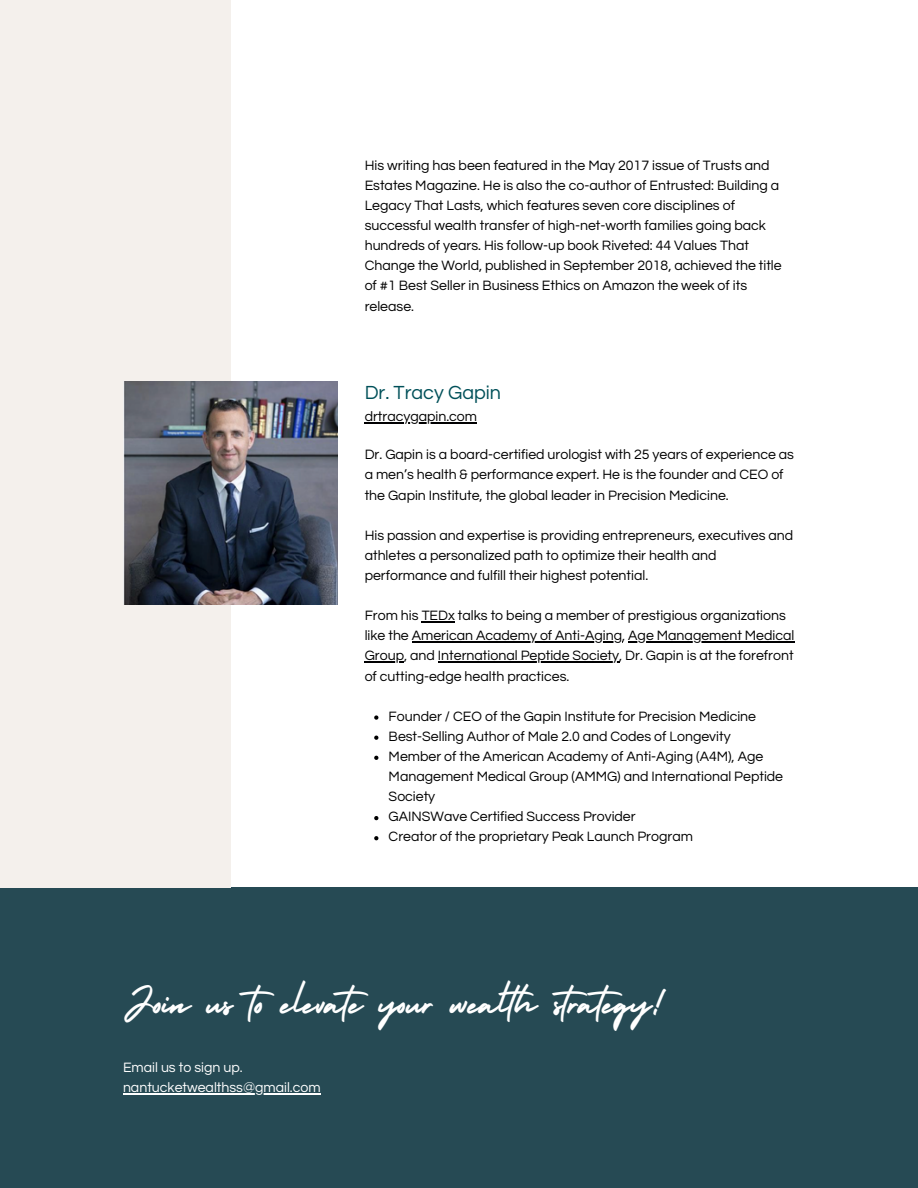
<style>
.page{position:relative;width:918px;height:1188px;background:#fff}
.page>*{position:absolute;margin:0;border:0;box-sizing:border-box;transform-origin:0 0}
.t1{font:45.6px "Holiday";color:#fff}
.t2{font:19.8px "Questrial";color:#005059}
.t3{font:14.1px/20.1px "Questrial";color:#000001}
.t4{font:14.1px "Questrial";color:#fff}
</style>
<div class="page">
<div style="left:0;top:887px;width:918px;height:301px;background:#264a54"></div>
<div style="left:0;top:0;width:231px;height:887px;background:#f4f0ec"></div>
<img style="left:123px;top:381px;width:215px;height:223px">
<hr style="left:422px;top:621px;width:33px;height:1px;background:#000001">
<hr style="left:412px;top:641px;width:210px;height:1px;background:#000001">
<hr style="left:628px;top:641px;width:166px;height:1px;background:#000001">
<hr style="left:365px;top:661px;width:39px;height:2px;background:#000001">
<hr style="left:438px;top:661px;width:181px;height:2px;background:#000001">
<svg style="left:374px;top:715px;width:4px;height:5px"></svg>
<svg style="left:374px;top:736px;width:4px;height:4px"></svg>
<svg style="left:374px;top:756px;width:4px;height:4px"></svg>
<svg style="left:374px;top:816px;width:4px;height:4px"></svg>
<svg style="left:374px;top:836px;width:4px;height:4px"></svg>
<hr style="left:365px;top:422px;width:112px;height:1px;background:#000001">
<hr style="left:123px;top:1093px;width:198px;height:1px;background:#fff">
<p class="t3" style="left:365px;top:155px;width:419px">His writing has been featured in the May 2017 issue of Trusts and Estates Magazine. He is also the co-author of Entrusted: Building a Legacy That Lasts, which features seven core disciplines of successful wealth transfer of high-net-worth families going back hundreds of years. His follow-up book Riveted: 44 Values That Change the World, published in September 2018, achieved the title of #1 Best Seller in Business Ethics on Amazon the week of its release.</p>
<p class="t2" style="left:365px;top:382px;width:138px">Dr. Tracy Gapin</p>
<p class="t3" style="left:365px;top:407px;width:114px">drtracygapin.com</p>
<p class="t3" style="left:365px;top:445px;width:431px">Dr. Gapin is a board-certified urologist with 25 years of experience as a men’s health &amp; performance expert. He is the founder and CEO of the Gapin Institute, the global leader in Precision Medicine.</p>
<p class="t3" style="left:365px;top:525px;width:430px">His passion and expertise is providing entrepreneurs, executives and athletes a personalized path to optimize their health and performance and fulfill their highest potential.</p>
<p class="t3" style="left:365px;top:606px;width:431px">From his TEDx talks to being a member of prestigious organizations like the American Academy of Anti-Aging, Age Management Medical</p>
<p class="t3" style="left:365px;top:646px;width:431px">Group, and International Peptide Society, Dr. Gapin is at the forefront</p>
<p class="t3" style="left:365px;top:666px;width:206px">of cutting-edge health practices.</p>
<p class="t3" style="left:389px;top:706px;width:396px">Founder / CEO of the Gapin Institute for Precision Medicine Best-Selling Author of Male 2.0 and Codes of Longevity Member of the American Academy of Anti-Aging (A4M), Age Management Medical Group (AMMG) and International Peptide Society<br>GAINSWave Certified Success Provider<br>Creator of the proprietary Peak Launch Program</p>
<p class="t1" style="left:123px;top:968px;width:546px">Join us to elevate your wealth strategy!</p>
<p class="t4" style="left:123px;top:1060px;width:121px">Email us to sign up.</p>
<p class="t4" style="left:123px;top:1080px;width:199px">nantucketwealthss@gmail.com</p>
</div>
